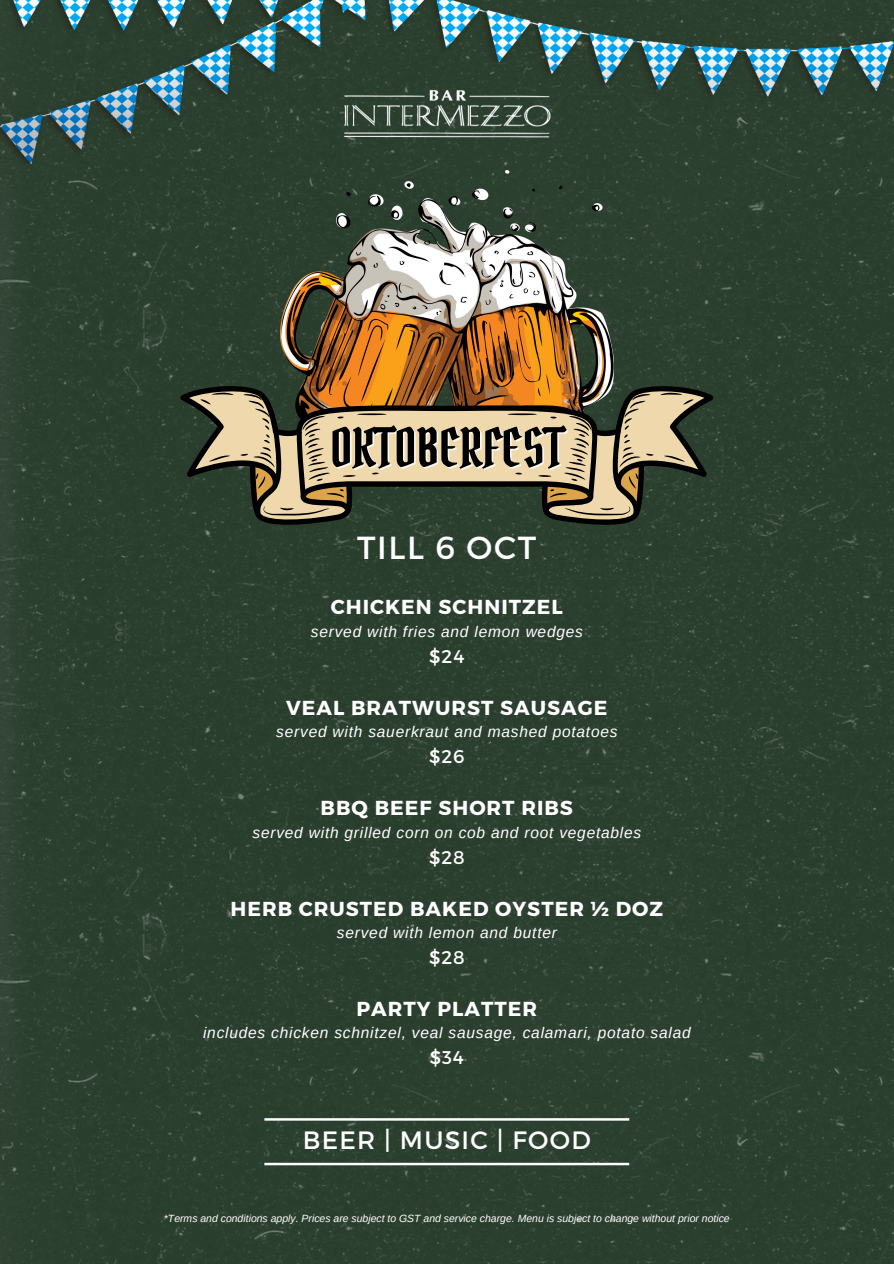
<style>
.page{position:relative;width:894px;height:1264px;background:#fff}
.page>*{position:absolute;margin:0;border:0;box-sizing:border-box;transform-origin:0 0}
.t1{font:52.5px "Pirata One";color:#000}
.t2{font:31.95px "Montserrat";letter-spacing:.05em;color:#fff}
.t3{font:25.05px "Montserrat";letter-spacing:.05em;color:#fff}
.t4{font:700 20.25px "Montserrat";letter-spacing:.05em;color:#fff}
.t5{font:18.45px "Montserrat";letter-spacing:.05em;color:#fff}
.t6{font:italic 15.45px "Arimo";letter-spacing:.05em;color:#fff}
.t7{font:italic 10.5px "Arimo";color:#fff}
</style>
<div class="page">
<div style="left:0;top:163px;width:893px;height:1100px;background:#2b3f2f"></div>
<img style="left:280px;top:171px;width:333px;height:212px">
<svg style="left:180px;top:383px;width:533px;height:149px;background:#4e5139"></svg>
<svg style="left:209px;top:455px;width:21px;height:7px"></svg>
<svg style="left:664px;top:455px;width:20px;height:7px"></svg>
<svg style="left:200px;top:392px;width:33px;height:13px"></svg>
<svg style="left:660px;top:392px;width:33px;height:13px"></svg>
<svg style="left:240px;top:393px;width:413px;height:123px;background:#9e8f6b"></svg>
<hr style="left:264px;top:1118px;width:365px;height:2px;background:#fff">
<hr style="left:264px;top:1162px;width:365px;height:3px;background:#fff">
<img style="left:0;top:0;width:893px;height:163px">
<img style="left:330px;top:81px;width:233px;height:71px">
<p class="t1" style="left:330px;top:414px;width:235px">OKTOBERFEST</p>
<h2 class="t2" style="left:357px;top:527px;width:181px">TILL 6 OCT</h2>
<h5 class="t4" style="left:331px;top:594px;width:233px">CHICKEN SCHNITZEL</h5>
<h5 class="t6" style="left:311px;top:622px;width:273px">served with fries and lemon wedges</h5>
<h5 class="t5" style="left:429px;top:644px;width:37px">$24</h5>
<h5 class="t4" style="left:286px;top:694px;width:323px">VEAL BRATWURST SAUSAGE</h5>
<h5 class="t6" style="left:276px;top:723px;width:343px">served with sauerkraut and mashed potatoes</h5>
<h5 class="t5" style="left:429px;top:744px;width:37px">$26</h5>
<h5 class="t4" style="left:320px;top:794px;width:254px">BBQ BEEF SHORT RIBS</h5>
<h5 class="t6" style="left:252px;top:823px;width:390px">served with grilled corn on cob and root vegetables</h5>
<h5 class="t5" style="left:429px;top:845px;width:37px">$28</h5>
<h4 class="t4" style="left:230px;top:895px;width:434px">HERB CRUSTED BAKED OYSTER ½ DOZ</h4>
<h4 class="t6" style="left:337px;top:923px;width:221px">served with lemon and butter</h4>
<h4 class="t5" style="left:429px;top:945px;width:37px">$28</h4>
<h5 class="t4" style="left:356px;top:995px;width:182px">PARTY PLATTER</h5>
<h5 class="t6" style="left:203px;top:1024px;width:489px">includes chicken schnitzel, veal sausage, calamari, potato salad</h5>
<h5 class="t5" style="left:429px;top:1045px;width:36px">$34</h5>
<p class="t3" style="left:303px;top:1123px;width:289px">BEER | MUSIC | FOOD</p>
<h3 class="t7" style="left:164px;top:1212px;width:567px">*Terms and conditions apply. Prices are subject to GST and service charge. Menu is subject to change without prior notice</h3>
</div>
